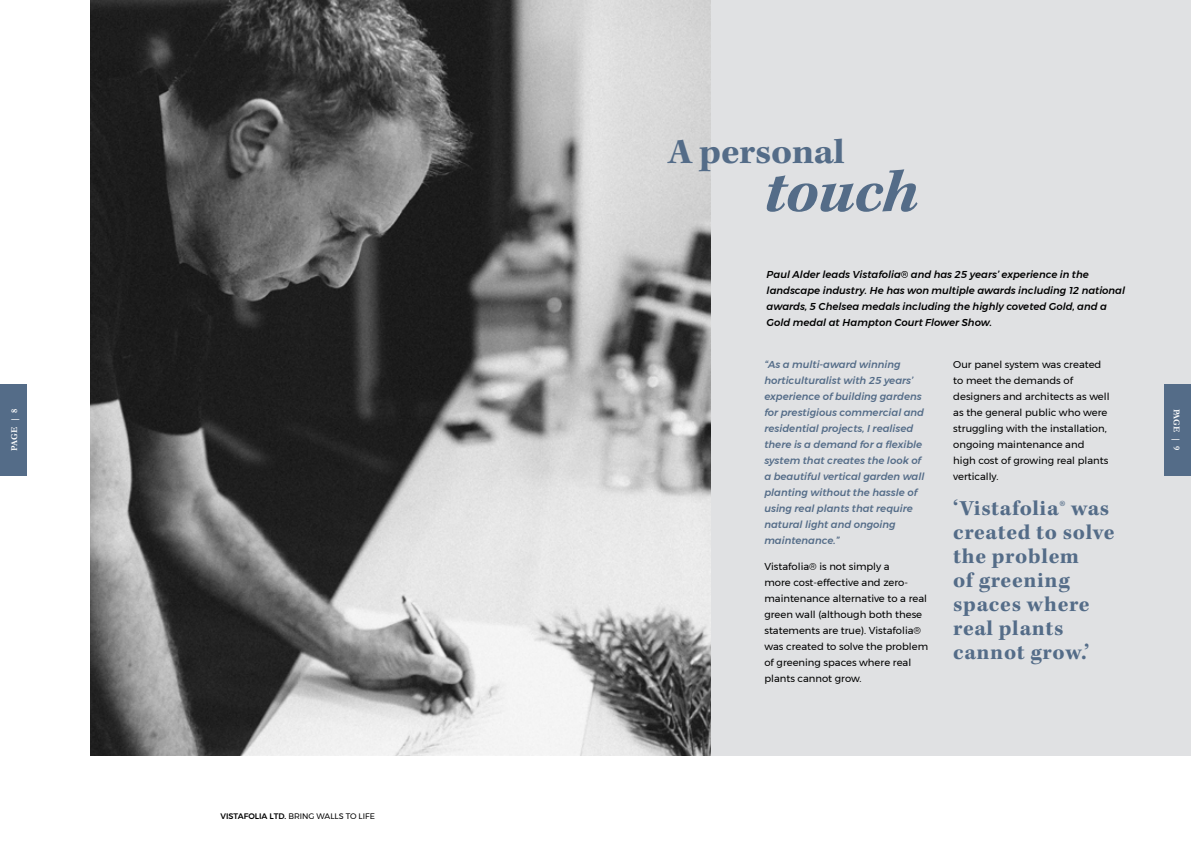
<style>
.page{position:relative;width:1191px;height:842px;background:#fff}
.page>*{position:absolute;margin:0;border:0;box-sizing:border-box;transform-origin:0 0}
.t1{font:italic 700 62.4px "Kepler Std";letter-spacing:-.015em;color:#546c88;scale:1.04 1}
.t2{font:700 36.5px "Kepler Std";letter-spacing:-.01em;color:#546c88;scale:1.04 1}
.t3{font:700 22px/24px "Kepler Std";letter-spacing:.03em;color:#546c88}
.t4{font:10px/16px "Montserrat";color:#000}
.t5{font:italic 500 10px/16px "Montserrat";color:#546c88}
.t6{font:italic 500 10px/16px "Montserrat";color:#000}
.t7{font:700 9px "Garamond";letter-spacing:-.035em;color:#fff}
.t8{font:8px "Montserrat";color:#000}
.s1{font-weight:500}
</style>
<div class="page">
<div style="left:90px;top:0;width:1101px;height:756px;background:#e0e1e3"></div>
<img style="left:90px;top:0;width:620px;height:756px">
<div style="left:0;top:384px;width:27px;height:91px;background:#546c88"></div>
<div style="left:1164px;top:384px;width:27px;height:91px;background:#546c88"></div>
<p class="t7" style="left:8px;top:450px;width:43px;rotate:-90deg">PAGE | 8</p>
<p class="t8" style="left:220px;top:810px;width:156px"><span class="s1">VISTAFOLIA LTD.</span> BRING WALLS TO LIFE</p>
<h2 class="t2" style="left:668px;top:131px;width:171px">A personal</h2>
<h1 class="t1" style="left:764px;top:156px;width:150px">touch</h1>
<p class="t6" style="left:766px;top:267px;width:360px">Paul Alder leads Vistafolia® and has 25 years’ experience in the landscape industry. He has won multiple awards including 12 national awards, 5 Chelsea medals including the highly coveted Gold, and a Gold medal at Hampton Court Flower Show.</p>
<p class="t4" style="left:953px;top:356px;width:158px">Our panel system was created to meet the demands of designers and architects as well as the general public who were struggling with the installation, ongoing maintenance and<br>high cost of growing real plants vertically.</p>
<p class="t5" style="left:764px;top:356px;width:162px">“As a multi-award winning horticulturalist with 25 years’ experience of building gardens for prestigious commercial and residential projects, I realised there is a demand for a flexible system that creates the look of a beautiful vertical garden wall planting without the hassle of using real plants that require natural light and ongoing maintenance.”</p>
<h3 class="t3" style="left:953px;top:497px;width:163px">‘Vistafolia® was created to solve the problem<br>of greening spaces where real plants cannot grow.’</h3>
<p class="t4" style="left:764px;top:558px;width:165px">Vistafolia® is not simply a<br>more cost-effective and zero&shy;maintenance alternative to a real green wall (although both these statements are true). Vistafolia® was created to solve the problem of greening spaces where real plants cannot grow.</p>
<p class="t7" style="left:1182px;top:409px;width:43px;rotate:90deg">PAGE | 9</p>
</div>
